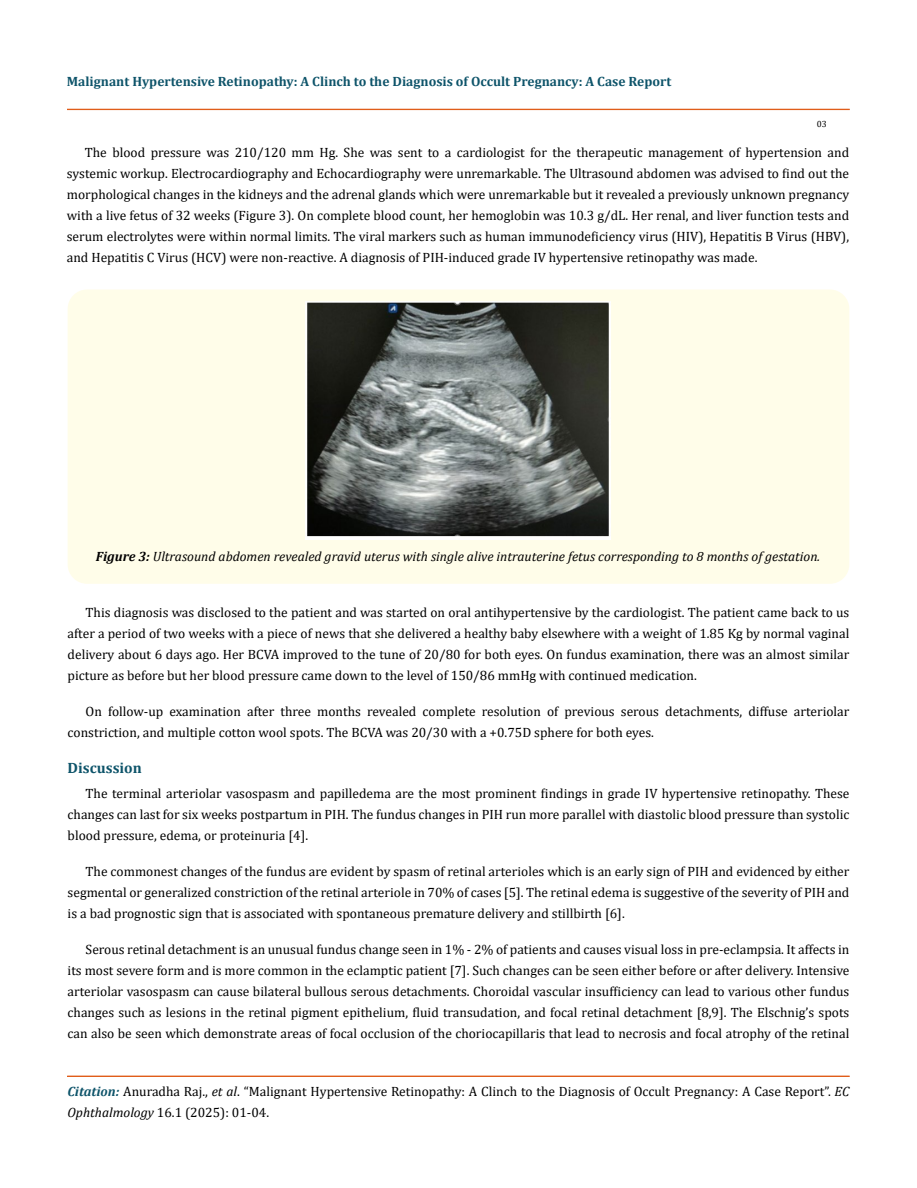
<style>
.page{position:relative;width:917px;height:1188px;background:#fff}
.page>*{position:absolute;margin:0;border:0;box-sizing:border-box;transform-origin:0 0}
.t1{font:700 15px "Cambria";color:#0e546a}
.t2{font:13.5px/21px "Cambria";color:#000;text-align:justify}
.t3{font:italic 13.5px "Cambria";color:#000}
.t4{font:700 13.5px "Cambria";color:#0e546a}
.t5{font:9px "Cambria";color:#000}
.s1{font-weight:700}
.s2{font-weight:700;font-style:italic;color:#0e546a}
.s3{font-style:italic}
</style>
<div class="page">
<div style="left:67px;top:109px;width:782px;height:1px;border:1px solid #e05d1a"></div>
<div style="left:67px;top:1076px;width:782px;height:1px;border:1px solid #e05d1a"></div>
<div style="left:68px;top:290px;width:781px;height:294px;background:#fffde9;border-radius:19px"></div>
<img style="left:305px;top:301px;width:306px;height:239px">
<p class="t4" style="left:67px;top:72px;width:606px">Malignant Hypertensive Retinopathy: A Clinch to the Diagnosis of Occult Pregnancy: A Case Report</p>
<p class="t5" style="left:816px;top:118px;width:11px">03</p>
<p class="t2" style="left:67px;top:142px;width:783px;text-indent:18px">The blood pressure was 210/120 mm Hg. She was sent to a cardiologist for the therapeutic management of hypertension and systemic workup. Electrocardiography and Echocardiography were unremarkable. The Ultrasound abdomen was advised to find out the morphological changes in the kidneys and the adrenal glands which were unremarkable but it revealed a previously unknown pregnancy with a live fetus of 32 weeks (Figure 3). On complete blood count, her hemoglobin was 10.3 g/dL. Her renal, and liver function tests and serum electrolytes were within normal limits. The viral markers such as human immunodeficiency virus (HIV), Hepatitis B Virus (HBV), and Hepatitis C Virus (HCV) were non-reactive. A diagnosis of PIH-induced grade IV hypertensive retinopathy was made.</p>
<p class="t3" style="left:96px;top:547px;width:726px"><span class="s1">Figure 3:</span> Ultrasound abdomen revealed gravid uterus with single alive intrauterine fetus corresponding to 8 months of gestation.</p>
<p class="t2" style="left:68px;top:602px;width:783px;text-indent:18px">This diagnosis was disclosed to the patient and was started on oral antihypertensive by the cardiologist. The patient came back to us after a period of two weeks with a piece of news that she delivered a healthy baby elsewhere with a weight of 1.85 Kg by normal vaginal delivery about 6 days ago. Her BCVA improved to the tune of 20/80 for both eyes. On fundus examination, there was an almost similar picture as before but her blood pressure came down to the level of 150/86 mmHg with continued medication.</p>
<p class="t2" style="left:68px;top:701px;width:783px;text-indent:18px">On follow-up examination after three months revealed complete resolution of previous serous detachments, diffuse arteriolar constriction, and multiple cotton wool spots. The BCVA was 20/30 with a +0.75D sphere for both eyes.</p>
<p class="t1" style="left:68px;top:757px;width:76px">Discussion</p>
<p class="t2" style="left:68px;top:783px;width:783px;text-indent:18px">The terminal arteriolar vasospasm and papilledema are the most prominent findings in grade IV hypertensive retinopathy. These changes can last for six weeks postpartum in PIH. The fundus changes in PIH run more parallel with diastolic blood pressure than systolic blood pressure, edema, or proteinuria [4].</p>
<p class="t2" style="left:68px;top:861px;width:783px;text-indent:18px">The commonest changes of the fundus are evident by spasm of retinal arterioles which is an early sign of PIH and evidenced by either segmental or generalized constriction of the retinal arteriole in 70% of cases [5]. The retinal edema is suggestive of the severity of PIH and is a bad prognostic sign that is associated with spontaneous premature delivery and stillbirth [6].</p>
<p class="t2" style="left:68px;top:939px;width:783px;text-indent:18px">Serous retinal detachment is an unusual fundus change seen in 1% - 2% of patients and causes visual loss in pre-eclampsia. It affects in its most severe form and is more common in the eclamptic patient [7]. Such changes can be seen either before or after delivery. Intensive arteriolar vasospasm can cause bilateral bullous serous detachments. Choroidal vascular insufficiency can lead to various other fundus changes such as lesions in the retinal pigment epithelium, fluid transudation, and focal retinal detachment [8,9]. The Elschnig’s spots can also be seen which demonstrate areas of focal occlusion of the choriocapillaris that lead to necrosis and focal atrophy of the retinal</p>
<p class="t2" style="left:68px;top:1081px;width:783px"><span class="s2">Citation:</span> Anuradha Raj., <span class="s3">et al</span>. “Malignant Hypertensive Retinopathy: A Clinch to the Diagnosis of Occult Pregnancy: A Case Report”. <span class="s3">EC<br>Ophthalmology</span> 16.1 (2025): 01-04.</p>
</div>
